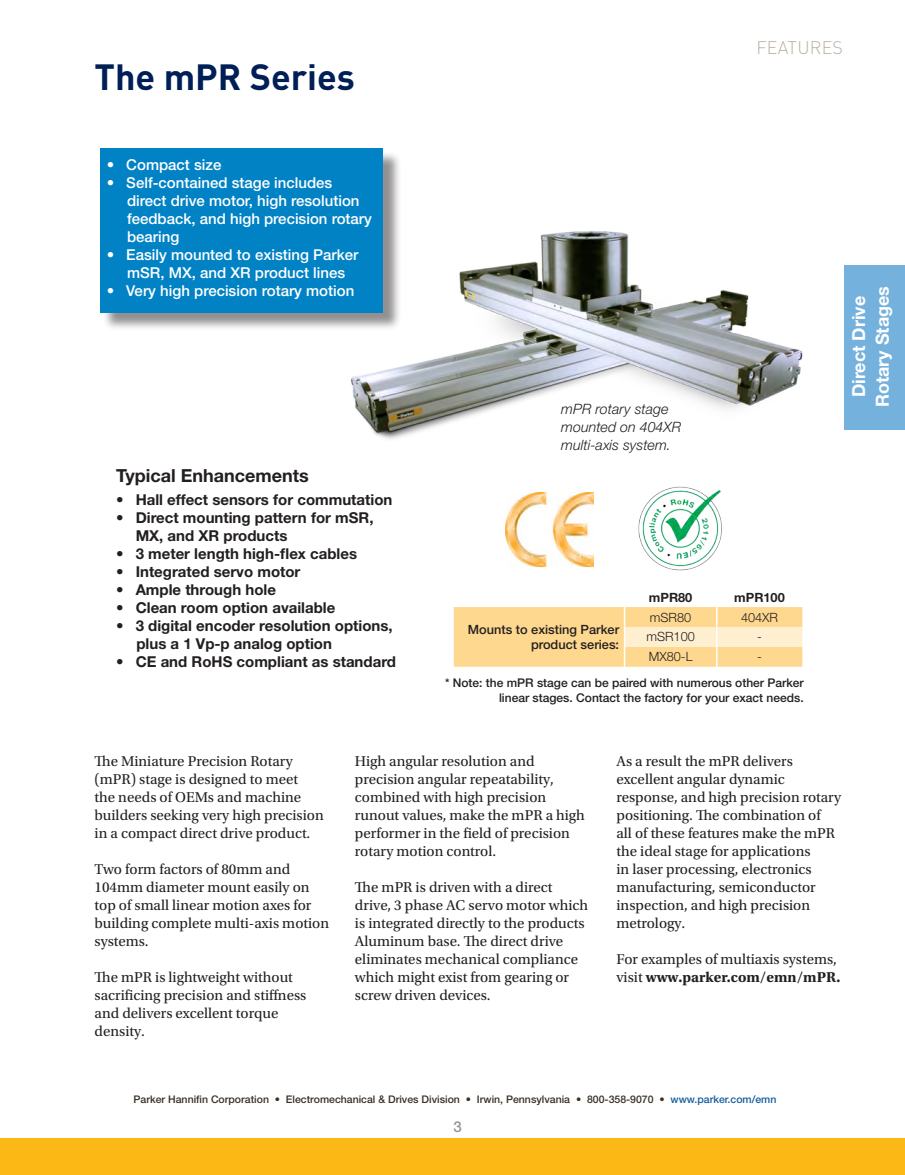
<style>
.page{position:relative;width:905px;height:1175px;background:#fff}
.page>*{position:absolute;margin:0;border:0;box-sizing:border-box;transform-origin:0 0}
.t1{font:700 36px "DINOT";color:#001f56}
.t2{font:700 18px/23.4px "Helvetica Neue LT Std";color:#fff;text-align:center}
.HN_Bold_10_Red{font:700 18px "Helvetica Neue LT Std";color:#231f20}
.t3{font:300 18px "DINOT";letter-spacing:.01em;color:#bbb1a3}
.HN_Light_9_5{font:15px/18px "Utopia Std";color:#231f20}
.HN_LIght_9_5_Bullets{font:700 15px/18px "Helvetica Neue LT Std";color:#231f20}
.HN_LIght_9_5_Bullets-2{font:500 15px/18px "Helvetica Neue LT Std";color:#fff}
.HN_Medium_8_5{font:500 15px "Helvetica Neue LT Std";color:#939598}
.HN_Light_9_5_Italic{font:italic 300 14.25px/18px "Helvetica Neue LT Std";color:#231f20}
.HN_Light_8_5{font:500 12.75px/14.2px "Helvetica Neue LT Std";color:#231f20;text-align:right}
.HN_Light_8_5-2{font:300 12.75px "Helvetica Neue LT Std";color:#231f20}
.HN_Light_8_5-3{font:700 12.75px "Helvetica Neue LT Std";color:#231f20}
.HN_Light_8_5-4{font:500 12px/14.2px "Helvetica Neue LT Std";color:#231f20;text-align:right}
.t4{font:500 10.5px "Helvetica Neue LT Std";color:#383026}
.s1{font-weight:700}
.s2{color:#175d9e}
</style>
<div class="page">
<div style="left:844px;top:265px;width:60px;height:164px;background:#74b1dd"></div>
<div style="left:0;top:1138px;width:904px;height:36px;background:#fcb814"></div>
<img style="left:351px;top:231px;width:527px;height:209px">
<div style="left:102px;top:151px;width:299px;height:180px;background:#231f20;opacity:.5"></div>
<div style="left:100px;top:148px;width:283px;height:165px;background:#0082c5"></div>
<svg style="left:454px;top:607px;width:348px;height:60px;background:#fedc9b"></svg>
<img style="left:506px;top:492px;width:87px;height:76px">
<img style="left:638px;top:486px;width:84px;height:85px">
<p class="t1" style="left:94px;top:53px;width:262px">The mPR Series</p>
<p class="t3" style="left:756px;top:36px;width:88px">FEATURES</p>
<p class="HN_LIght_9_5_Bullets-2" style="left:107px;top:156px;width:116px">• Compact size</p>
<p class="HN_LIght_9_5_Bullets-2" style="left:127px;top:174px;width:246px;text-indent:-20px">• Self-contained stage includes direct drive motor, high resolution feedback, and high precision rotary bearing</p>
<p class="HN_LIght_9_5_Bullets-2" style="left:107px;top:246px;width:253px;text-align:center">• Easily mounted to existing Parker mSR, MX, and XR product lines</p>
<p class="HN_LIght_9_5_Bullets-2" style="left:107px;top:282px;width:249px">• Very high precision rotary motion</p>
<p class="HN_Bold_10_Red" style="left:116px;top:464px;width:194px">Typical Enhancements</p>
<p class="HN_LIght_9_5_Bullets" style="left:116px;top:490px;width:278px">• Hall effect sensors for commutation</p>
<p class="HN_LIght_9_5_Bullets" style="left:136px;top:508px;width:239px;text-indent:-20px">• Direct mounting pattern for mSR,<br>MX, and XR products</p>
<p class="HN_LIght_9_5_Bullets" style="left:116px;top:544px;width:242px">• 3 meter length high-flex cables</p>
<p class="HN_LIght_9_5_Bullets" style="left:116px;top:562px;width:186px">• Integrated servo motor</p>
<p class="HN_LIght_9_5_Bullets" style="left:116px;top:580px;width:161px">• Ample through hole</p>
<p class="HN_LIght_9_5_Bullets" style="left:116px;top:598px;width:221px">• Clean room option available</p>
<p class="HN_LIght_9_5_Bullets" style="left:136px;top:616px;width:258px;text-indent:-20px">• 3 digital encoder resolution options, plus a 1 Vp-p analog option</p>
<p class="HN_LIght_9_5_Bullets" style="left:116px;top:652px;width:281px">• CE and RoHS compliant as standard</p>
<p class="HN_Light_9_5_Italic" style="left:561px;top:400px;width:121px">mPR rotary stage mounted on 404XR multi-axis system.</p>
<p class="t2" style="left:846px;top:407px;width:123px;rotate:-90deg">Direct Drive<br>Rotary Stages</p>
<p class="HN_Light_8_5" style="left:468px;top:622px;width:153px">Mounts to existing Parker product series:</p>
<p class="HN_Light_8_5-3" style="left:649px;top:589px;width:45px">mPR80</p>
<p class="HN_Light_8_5-3" style="left:734px;top:589px;width:52px">mPR100</p>
<p class="HN_Light_8_5-2" style="left:650px;top:609px;width:43px">mSR80</p>
<p class="HN_Light_8_5-2" style="left:741px;top:609px;width:39px">404XR</p>
<p class="HN_Light_8_5-2" style="left:646px;top:629px;width:50px">mSR100</p>
<p class="HN_Light_8_5-2" style="left:757px;top:629px;width:6px">-</p>
<p class="HN_Light_8_5-2" style="left:648px;top:649px;width:45px">MX80-L</p>
<p class="HN_Light_8_5-2" style="left:757px;top:649px;width:6px">-</p>
<p class="HN_Light_8_5-4" style="left:445px;top:676px;width:360px">* Note: the mPR stage can be paired with numerous other Parker linear stages. Contact the factory for your exact needs.</p>
<p class="HN_Light_9_5" style="left:94px;top:752px;width:231px">The Miniature Precision Rotary (mPR) stage is designed to meet<br>the needs of OEMs and machine builders seeking very high precision in a compact direct drive product.</p>
<p class="HN_Light_9_5" style="left:94px;top:860px;width:236px">Two form factors of 80mm and<br>104mm diameter mount easily on top of small linear motion axes for building complete multi-axis motion systems.</p>
<p class="HN_Light_9_5" style="left:94px;top:968px;width:213px">The mPR is lightweight without sacrificing precision and stiffness and delivers excellent torque density.</p>
<p class="HN_Light_9_5" style="left:355px;top:752px;width:231px">High angular resolution and precision angular repeatability, combined with high precision runout values, make the mPR a high performer in the field of precision rotary motion control.</p>
<p class="HN_Light_9_5" style="left:355px;top:878px;width:235px">The mPR is driven with a direct drive, 3 phase AC servo motor which is integrated directly to the products<br>Aluminum base. The direct drive eliminates mechanical compliance which might exist from gearing or screw driven devices.</p>
<p class="HN_Light_9_5" style="left:616px;top:752px;width:226px">As a result the mPR delivers excellent angular dynamic response, and high precision rotary positioning. The combination of<br>all of these features make the mPR the ideal stage for applications<br>in laser processing, electronics manufacturing, semiconductor inspection, and high precision metrology.</p>
<p class="HN_Light_9_5" style="left:616px;top:950px;width:225px">For examples of multiaxis systems, visit <span class="s1">www.parker.com/emn/mPR.</span></p>
<p class="t4" style="left:134px;top:1092px;width:644px">Parker Hannifin Corporation • Electromechanical &amp; Drives Division • Irwin, Pennsylvania • 800-358-9070 • <span class="s2">www.parker.com/emn</span></p>
<p class="HN_Medium_8_5" style="left:453px;top:1117px;width:10px">3</p>
</div>
